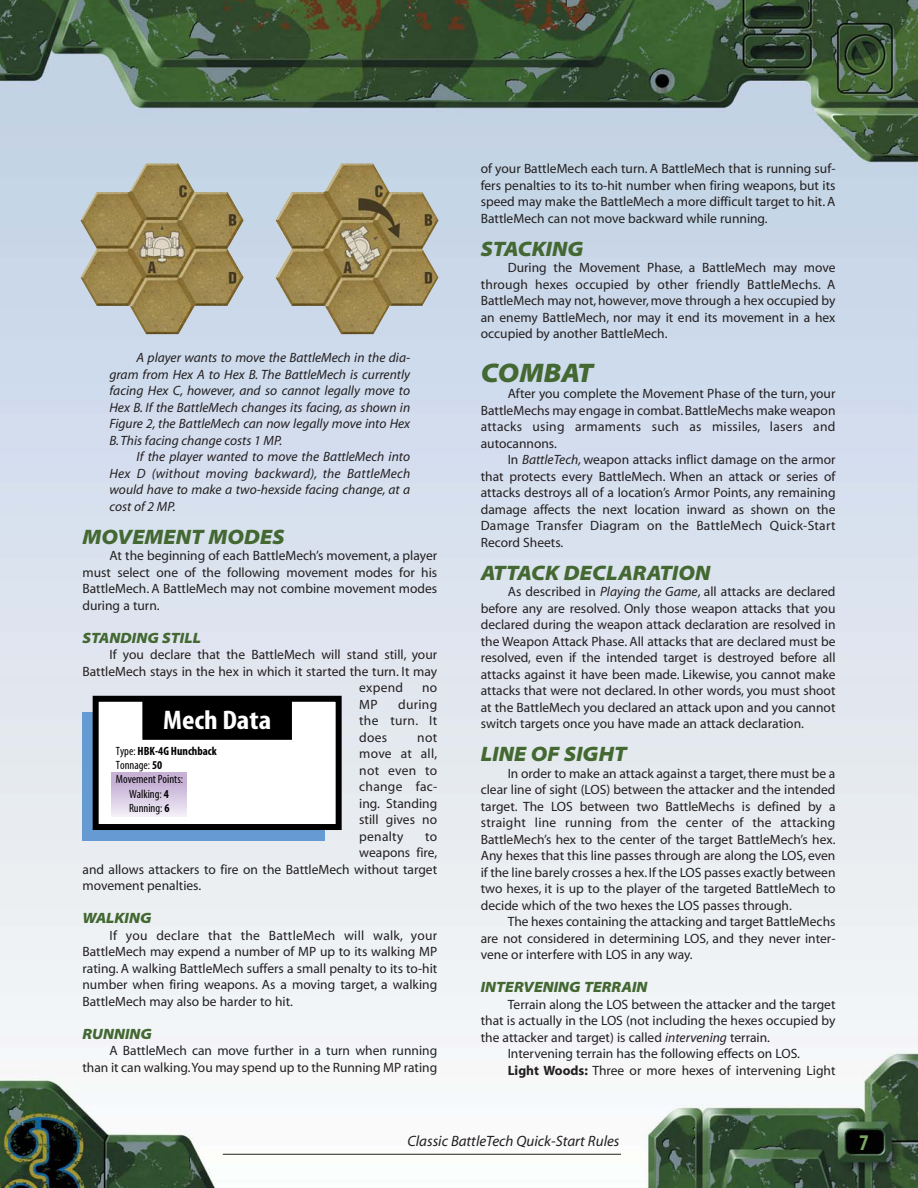
<style>
.page{position:relative;width:918px;height:1188px;background:#fff}
.page>*{position:absolute;margin:0;border:0;box-sizing:border-box;transform-origin:0 0}
.t1{font:27px "Myriad MM 700 300";color:#fff;scale:1.1 1}
.t2{font:27px "Myriad MM It 830 700";letter-spacing:-.005em;color:#436832}
.t3{font:22.5px "Myriad MM 700 300";color:#7da761}
.t4{font:21px "Myriad MM It 830 700";color:#436832}
.t5{font:15px "Myriad MM It 830 700";color:#436832}
.t6{font:15px "Myriad MM It 400 600";color:#231f20}
.t7{font:13.5px/16.5px "Myriad MM 400 600";color:#231f20;text-align:justify}
.t8{font:13.5px/16.5px "Myriad MM It 400 600";color:#231f20;text-align:justify}
.t9{font:12px "Myriad MM 400 300";color:#000}
.t10{font:12px "Myriad MM 700 300";color:#000}
.s1{font-family:"Myriad MM 400 300"}
.s2{font-family:"Myriad MM 700 300"}
.s3{font-family:"Myriad MM It 400 600"}
.s4{font-family:"Myriad MM 705 600"}
</style>
<div class="page">
<img style="left:0;top:0;width:918px;height:1188px">
<hr style="left:223px;top:1154px;width:398px;height:1px;background:#231f20">
<img style="left:81px;top:163px;width:358px;height:171px">
<div style="left:82px;top:712px;width:243px;height:129px;background:#659ad2"></div>
<div style="left:93px;top:696px;width:249px;height:134px;background:#fff;border:6px solid #000"></div>
<div style="left:112px;top:772px;width:75px;height:45px;background:linear-gradient(to bottom,#bda5cf,#f0ecf6)"></div>
<div style="left:143px;top:698px;width:149px;height:42px;background:#000;border:1px solid #000"></div>
<p class="t8" style="left:110px;top:351px;width:302px;text-indent:27px">A player wants to move the BattleMech in the dia&shy;gram from Hex A to Hex B. The BattleMech is currently facing Hex C, however, and so cannot legally move to Hex B. If the BattleMech changes its facing, as shown in Figure 2, the BattleMech can now legally move into Hex B.This facing change costs 1 MP.</p>
<p class="t8" style="left:110px;top:450px;width:302px;text-indent:27px">If the player wanted to move the BattleMech into Hex D (without moving backward), the BattleMech would have to make a two-hexside facing change, at a cost of 2 MP.</p>
<h3 class="t4" style="left:82px;top:529px;width:204px">MOVEMENT MODES</h3>
<p class="t7" style="left:82px;top:549px;width:356px;text-indent:27px">At the beginning of each BattleMech’s movement, a player must select one of the following movement modes for his BattleMech. A BattleMech may not combine movement modes during a turn.</p>
<p class="t5" style="left:82px;top:632px;width:120px">STANDING STILL</p>
<p class="t7" style="left:110px;top:648px;width:329px">If you declare that the BattleMech will stand still, your</p>
<p class="t7" style="left:82px;top:664px;width:356px">BattleMech stays in the hex in which it started the turn. It may</p>
<p class="t7" style="left:359px;top:681px;width:45px">expend</p>
<p class="t7" style="left:422px;top:681px;width:17px">no</p>
<p class="t7" style="left:359px;top:697px;width:20px">MP</p>
<p class="t7" style="left:359px;top:697px;width:79px;text-indent:39px">during the turn. It does</p>
<h1 class="t1" style="left:163px;top:710px;width:100px">Mech Data</h1>
<p class="t7" style="left:359px;top:730px;width:80px;text-indent:58px">not move at all, not even to change fac&shy;ing. Standing still gives no penalty</p>
<p class="t10" style="left:116px;top:746px;width:102px"><span class="s1">Type:</span> HBK-4G Hunchback</p>
<p class="t9" style="left:116px;top:761px;width:48px">Tonnage: <span class="s2">50</span></p>
<p class="t9" style="left:116px;top:775px;width:69px">Movement Points:</p>
<p class="t9" style="left:129px;top:789px;width:41px">Walking: <span class="s2">4</span></p>
<p class="t9" style="left:129px;top:803px;width:42px">Running: <span class="s2">6</span></p>
<p class="t7" style="left:425px;top:829px;width:14px">to</p>
<p class="t7" style="left:359px;top:846px;width:80px">weapons fire,</p>
<p class="t7" style="left:82px;top:862px;width:356px">and allows attackers to fire on the BattleMech without target</p>
<p class="t7" style="left:82px;top:879px;width:120px">movement penalties.</p>
<p class="t5" style="left:82px;top:913px;width:71px">WALKING</p>
<p class="t7" style="left:83px;top:928px;width:356px;text-indent:27px">If you declare that the BattleMech will walk, your BattleMech may expend a number of MP up to its walking MP rating. A walking BattleMech suffers a small penalty to its to-hit number when firing weapons. As a moving target, a walking BattleMech may also be harder to hit.</p>
<p class="t5" style="left:82px;top:1028px;width:71px">RUNNING</p>
<p class="t7" style="left:82px;top:1044px;width:356px;text-align:right">A BattleMech can move further in a turn when running than it can walking.You may spend up to the Running MP rating</p>
<p class="t7" style="left:481px;top:162px;width:356px">of your BattleMech each turn. A BattleMech that is running suf&shy;fers penalties to its to-hit number when firing weapons, but its speed may make the BattleMech a more difficult target to hit. A BattleMech can not move backward while running.</p>
<h3 class="t4" style="left:481px;top:241px;width:104px">STACKING</h3>
<p class="t7" style="left:481px;top:261px;width:356px;text-indent:27px">During the Movement Phase, a BattleMech may move through hexes occupied by other friendly BattleMechs. A BattleMech may not, however, move through a hex occupied by an enemy BattleMech, nor may it end its movement in a hex occupied by another BattleMech.</p>
<h1 class="t2" style="left:481px;top:362px;width:114px">COMBAT</h1>
<p class="t7" style="left:481px;top:387px;width:356px;text-indent:27px">After you complete the Movement Phase of the turn, your BattleMechs may engage in combat. BattleMechs make weapon attacks using armaments such as missiles, lasers and autocannons.</p>
<p class="t7" style="left:481px;top:453px;width:356px;text-indent:27px">In <span class="s3">BattleTech,</span> weapon attacks inflict damage on the armor that protects every BattleMech. When an attack or series of attacks destroys all of a location’s Armor Points, any remaining damage affects the next location inward as shown on the Damage Transfer Diagram on the BattleMech Quick-Start Record Sheets.</p>
<h3 class="t4" style="left:481px;top:565px;width:231px">ATTACK DECLARATION</h3>
<p class="t7" style="left:481px;top:585px;width:356px;text-indent:27px">As described in <span class="s3">Playing the Game</span>, all attacks are declared before any are resolved. Only those weapon attacks that you declared during the weapon attack declaration are resolved in the Weapon Attack Phase. All attacks that are declared must be resolved, even if the intended target is destroyed before all attacks against it have been made. Likewise, you cannot make attacks that were not declared. In other words, you must shoot at the BattleMech you declared an attack upon and you cannot switch targets once you have made an attack declaration.</p>
<h3 class="t4" style="left:481px;top:746px;width:148px">LINE OF SIGHT</h3>
<p class="t7" style="left:481px;top:766px;width:356px;text-indent:27px">In order to make an attack against a target, there must be a clear line of sight (LOS) between the attacker and the intended target. The LOS between two BattleMechs is defined by a straight line running from the center of the attacking BattleMech’s hex to the center of the target BattleMech’s hex.<br>Any hexes that this line passes through are along the LOS, even if the line barely crosses a hex. If the LOS passes exactly between two hexes, it is up to the player of the targeted BattleMech to decide which of the two hexes the LOS passes through.</p>
<p class="t7" style="left:481px;top:915px;width:356px;text-indent:27px">The hexes containing the attacking and target BattleMechs are not considered in determining LOS, and they never inter&shy;vene or interfere with LOS in any way.</p>
<p class="t5" style="left:481px;top:981px;width:168px">INTERVENING TERRAIN</p>
<p class="t7" style="left:508px;top:997px;width:329px">Terrain along the LOS between the attacker and the target</p>
<p class="t7" style="left:481px;top:1014px;width:356px">that is actually in the LOS (not including the hexes occupied by</p>
<p class="t7" style="left:481px;top:1030px;width:291px">the attacker and target) is called <span class="s3">intervening</span> terrain.</p>
<p class="t7" style="left:508px;top:1047px;width:294px">Intervening terrain has the following effects on LOS.</p>
<p class="t7" style="left:508px;top:1063px;width:329px"><span class="s4">Light Woods:</span> Three or more hexes of intervening Light</p>
<p class="t6" style="left:408px;top:1135px;width:213px">Classic BattleTech Quick-Start Rules</p>
<h2 class="t3" style="left:859px;top:1134px;width:11px">7</h2>
</div>
